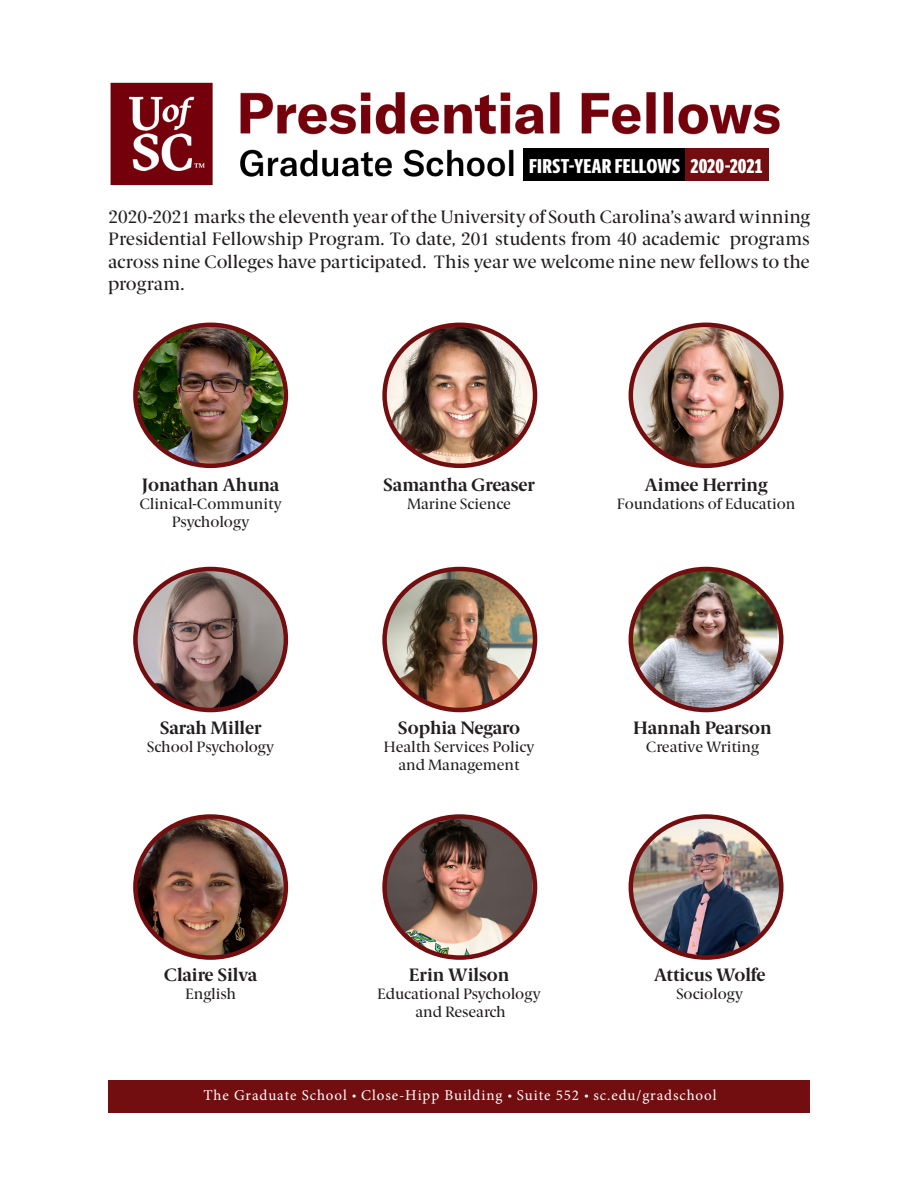
<style>
.page{position:relative;width:918px;height:1188px;background:#fff}
.page>*{position:absolute;margin:0;border:0;box-sizing:border-box;transform-origin:0 0}
.Poster_Headline{font:800 20.1px "Berlingske Sans X Cn";letter-spacing:.01em;color:#fff;scale:1.04 1}
.Poster_Headline-2{font:800 20.1px "Berlingske Sans X Cn";letter-spacing:-.015em;color:#fff;scale:1.04 1}
.Poster_Headline-3{font:500 18px/22.5px "Berlingske Serif";letter-spacing:-.01em;color:#231f20;text-align:justify}
.t1{font:700 18px "Berlingske Serif";color:#231f20}
.t2{font:500 15px "Berlingske Serif";color:#231f20}
.t3{font:15px "Minion Pro";letter-spacing:.06em;color:#fff}
.s1{font-family:"Myriad Pro"}
</style>
<div class="page">
<div style="left:108px;top:1080px;width:702px;height:33px;background:#730e10"></div>
<img style="left:135px;top:325px;width:149px;height:141px">
<div style="left:133px;top:323px;width:155px;height:145px;border:4px solid #730e10;border-radius:50%"></div>
<img style="left:385px;top:325px;width:150px;height:141px">
<div style="left:382px;top:323px;width:155px;height:145px;border:4px solid #730e10;border-radius:50%"></div>
<img style="left:633px;top:325px;width:146px;height:141px">
<div style="left:629px;top:323px;width:155px;height:145px;border:4px solid #730e10;border-radius:50%"></div>
<img style="left:135px;top:569px;width:151px;height:141px">
<div style="left:133px;top:567px;width:155px;height:145px;border:4px solid #730e10;border-radius:50%"></div>
<img style="left:386px;top:569px;width:148px;height:141px">
<div style="left:382px;top:567px;width:155px;height:145px;border:4px solid #730e10;border-radius:50%"></div>
<img style="left:631px;top:569px;width:147px;height:141px">
<div style="left:629px;top:567px;width:155px;height:145px;border:4px solid #730e10;border-radius:50%"></div>
<img style="left:387px;top:817px;width:146px;height:141px">
<div style="left:382px;top:814px;width:155px;height:146px;border:4px solid #730e10;border-radius:50%"></div>
<img style="left:135px;top:817px;width:151px;height:141px">
<div style="left:133px;top:814px;width:155px;height:146px;border:4px solid #730e10;border-radius:50%"></div>
<img style="left:631px;top:817px;width:148px;height:141px">
<div style="left:629px;top:814px;width:155px;height:146px;border:4px solid #730e10;border-radius:50%"></div>
<img style="left:110px;top:82px;width:670px;height:104px">
<div style="left:685px;top:148px;width:83px;height:33px;background:#730e10"></div>
<div style="left:524px;top:148px;width:161px;height:33px;background:#000"></div>
<p class="Poster_Headline" style="left:529px;top:151px;width:147px">FIRST-YEAR FELLOWS</p>
<p class="Poster_Headline-2" style="left:690px;top:151px;width:72px">2020-2021</p>
<p class="Poster_Headline-3" style="left:108px;top:204px;width:704px">2020-2021 marks the eleventh year of the University of South Carolina’s award winning Presidential Fellowship Program. To date, 201 students from 40 academic programs across nine Colleges have participated. This year we welcome nine new fellows to the program.</p>
<p class="t1" style="left:142px;top:470px;width:139px">Jonathan Ahuna</p>
<p class="t2" style="left:139px;top:492px;width:144px">Clinical-Community</p>
<p class="t2" style="left:172px;top:510px;width:79px">Psychology</p>
<p class="t1" style="left:383px;top:470px;width:153px">Samantha Greaser</p>
<p class="t2" style="left:407px;top:492px;width:105px">Marine Science</p>
<p class="t1" style="left:645px;top:470px;width:124px">Aimee Herring</p>
<p class="t2" style="left:617px;top:492px;width:180px">Foundations of Education</p>
<p class="t1" style="left:160px;top:713px;width:103px">Sarah Miller</p>
<p class="t2" style="left:147px;top:735px;width:129px">School Psychology</p>
<p class="t1" style="left:398px;top:713px;width:124px">Sophia Negaro</p>
<p class="t2" style="left:383px;top:735px;width:153px">Health Services Policy</p>
<p class="t2" style="left:398px;top:753px;width:123px">and Management</p>
<p class="t1" style="left:633px;top:713px;width:140px">Hannah Pearson</p>
<p class="t2" style="left:646px;top:735px;width:115px">Creative Writing</p>
<p class="t1" style="left:164px;top:960px;width:95px">Claire Silva</p>
<p class="t2" style="left:185px;top:982px;width:53px">English</p>
<p class="t1" style="left:409px;top:960px;width:102px">Erin Wilson</p>
<p class="t2" style="left:377px;top:982px;width:165px">Educational Psychology</p>
<p class="t2" style="left:415px;top:1000px;width:92px">and Research</p>
<p class="t1" style="left:654px;top:960px;width:113px">Atticus Wolfe</p>
<p class="t2" style="left:676px;top:982px;width:69px">Sociology</p>
<p class="t3" style="left:203px;top:1085px;width:515px">The Graduate School <span class="s1">•</span> Close-Hipp Building <span class="s1">•</span> Suite 552 <span class="s1">•</span> sc.edu/gradschool</p>
</div>
